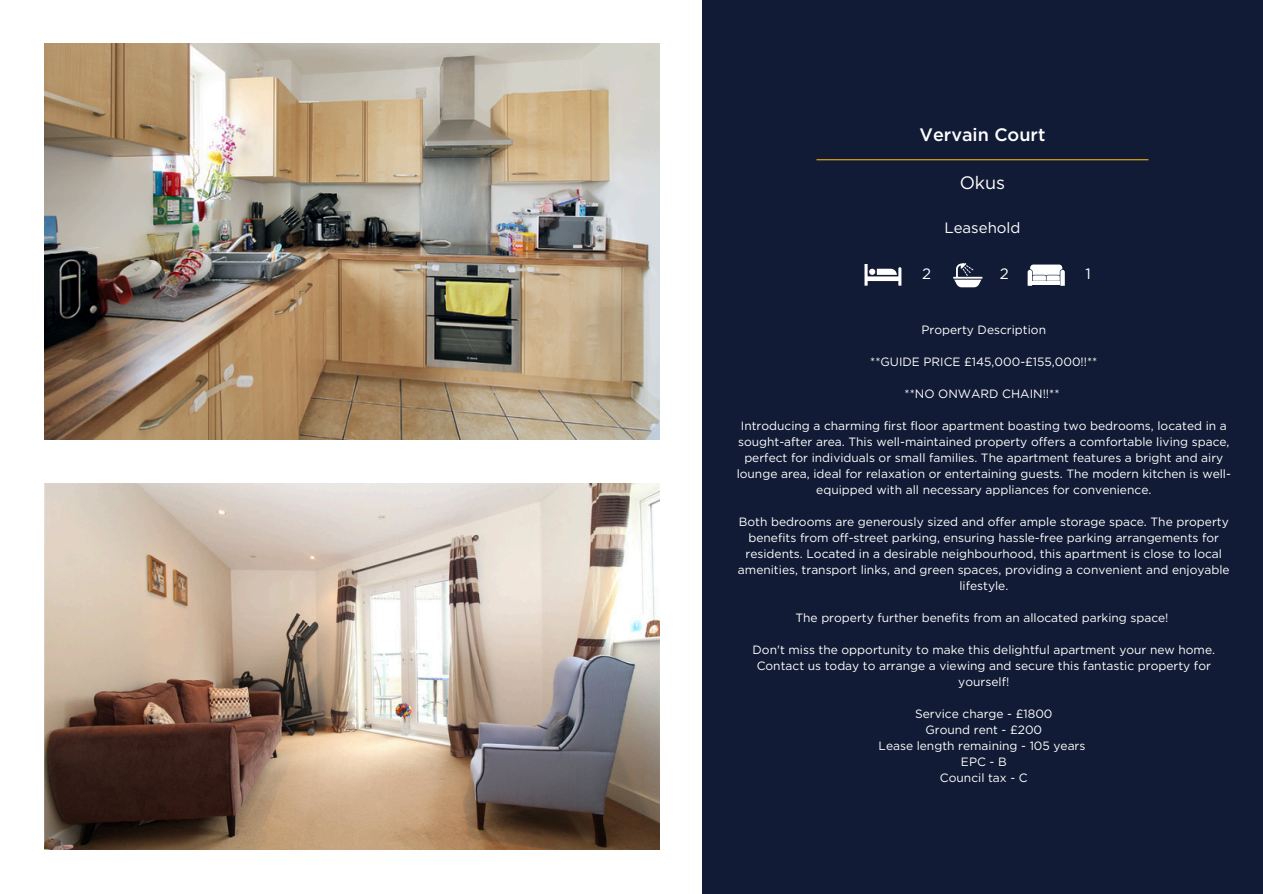
<style>
.page{position:relative;width:1263px;height:894px;background:#fff}
.page>*{position:absolute;margin:0;border:0;box-sizing:border-box;transform-origin:0 0}
.t1{font:500 18px "Gotham";color:#fff}
.t2{font:18px "Gotham";color:#fff}
.t3{font:15px "Gotham";color:#fff}
.t4{font:12px/16px "Gotham";color:#fff;text-align:center}
</style>
<div class="page">
<img style="left:44px;top:44px;width:616px;height:395px">
<div style="left:702px;top:0;width:561px;height:893px;background:#111b35"></div>
<hr style="left:816px;top:159px;width:332px;height:1px;background:#efaf12">
<svg style="left:864px;top:264px;width:37px;height:21px"></svg>
<svg style="left:953px;top:263px;width:29px;height:24px"></svg>
<svg style="left:1028px;top:264px;width:37px;height:22px"></svg>
<img style="left:44px;top:483px;width:616px;height:366px">
<p class="t1" style="left:919px;top:127px;width:127px">Vervain Court</p>
<p class="t2" style="left:960px;top:174px;width:47px">Okus</p>
<p class="t3" style="left:944px;top:221px;width:78px">Leasehold</p>
<h1 class="t3" style="left:922px;top:267px;width:10px">2</h1>
<h1 class="t3" style="left:1000px;top:267px;width:10px">2</h1>
<h2 class="t3" style="left:1086px;top:267px;width:7px">1</h2>
<p class="t4" style="left:921px;top:322px;width:126px">Property Description</p>
<p class="t4" style="left:870px;top:354px;width:229px">**GUIDE PRICE £145,000-£155,000!!**</p>
<p class="t4" style="left:904px;top:386px;width:156px">**NO ONWARD CHAIN!!**</p>
<p class="t4" style="left:737px;top:418px;width:496px">Introducing a charming first floor apartment boasting two bedrooms, located in a sought-after area. This well-maintained property offers a comfortable living space, perfect for individuals or small families. The apartment features a bright and airy lounge area, ideal for relaxation or entertaining guests. The modern kitchen is well&shy;equipped with all necessary appliances for convenience.</p>
<h3 class="t4" style="left:738px;top:514px;width:493px">Both bedrooms are generously sized and offer ample storage space. The property benefits from off-street parking, ensuring hassle-free parking arrangements for residents. Located in a desirable neighbourhood, this apartment is close to local amenities, transport links, and green spaces, providing a convenient and enjoyable lifestyle.</h3>
<h3 class="t4" style="left:795px;top:610px;width:375px">The property further benefits from an allocated parking space!</h3>
<p class="t4" style="left:753px;top:642px;width:464px">Don't miss the opportunity to make this delightful apartment your new home.<br>Contact us today to arrange a viewing and secure this fantastic property for yourself!</p>
<p class="t4" style="left:915px;top:706px;width:139px">Service charge - £1800</p>
<p class="t4" style="left:925px;top:722px;width:118px">Ground rent - £200</p>
<p class="t4" style="left:878px;top:738px;width:208px">Lease length remaining - 105 years</p>
<p class="t4" style="left:961px;top:754px;width:47px">EPC - B</p>
<p class="t4" style="left:940px;top:770px;width:89px">Council tax - C</p>
</div>
